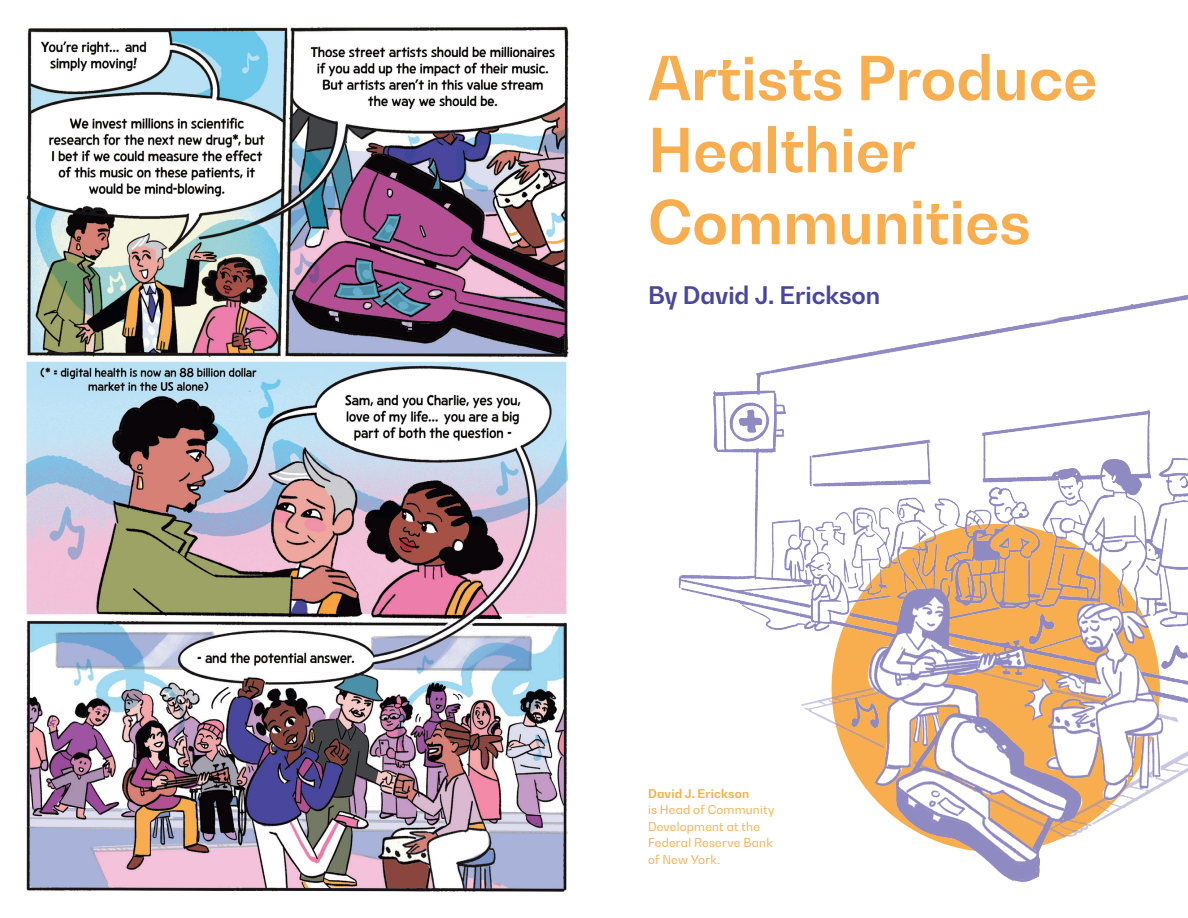
<style>
.page{position:relative;width:1188px;height:918px;background:#fff}
.page>*{position:absolute;margin:0;border:0;box-sizing:border-box;transform-origin:0 0}
.t1{font:700 60px/72px "Bw Gradual DEMO";color:#f8ad4e}
.t2{font:700 24px "Bw Gradual DEMO";color:#48479d}
.t3{font:12px/16.5px "Bw Gradual DEMO";letter-spacing:.015em;color:#f8ad4e}
.t4{font:700 12px "Bw Gradual DEMO";letter-spacing:.015em;color:#f8ad4e}
</style>
<div class="page">
<img style="left:678px;top:295px;width:510px;height:587px">
<img style="left:25px;top:26px;width:544px;height:866px">
<p class="t1" style="left:648px;top:41px;width:451px">Artists Produce<br>Healthier<br>Communities</p>
<p class="t2" style="left:648px;top:279px;width:234px">By David J. Erickson</p>
<p class="t4" style="left:648px;top:786px;width:103px">David J. Erickson</p>
<p class="t3" style="left:648px;top:802px;width:128px">is Head of Community<br>Development at the<br>Federal Reserve Bank of New York.</p>
</div>
